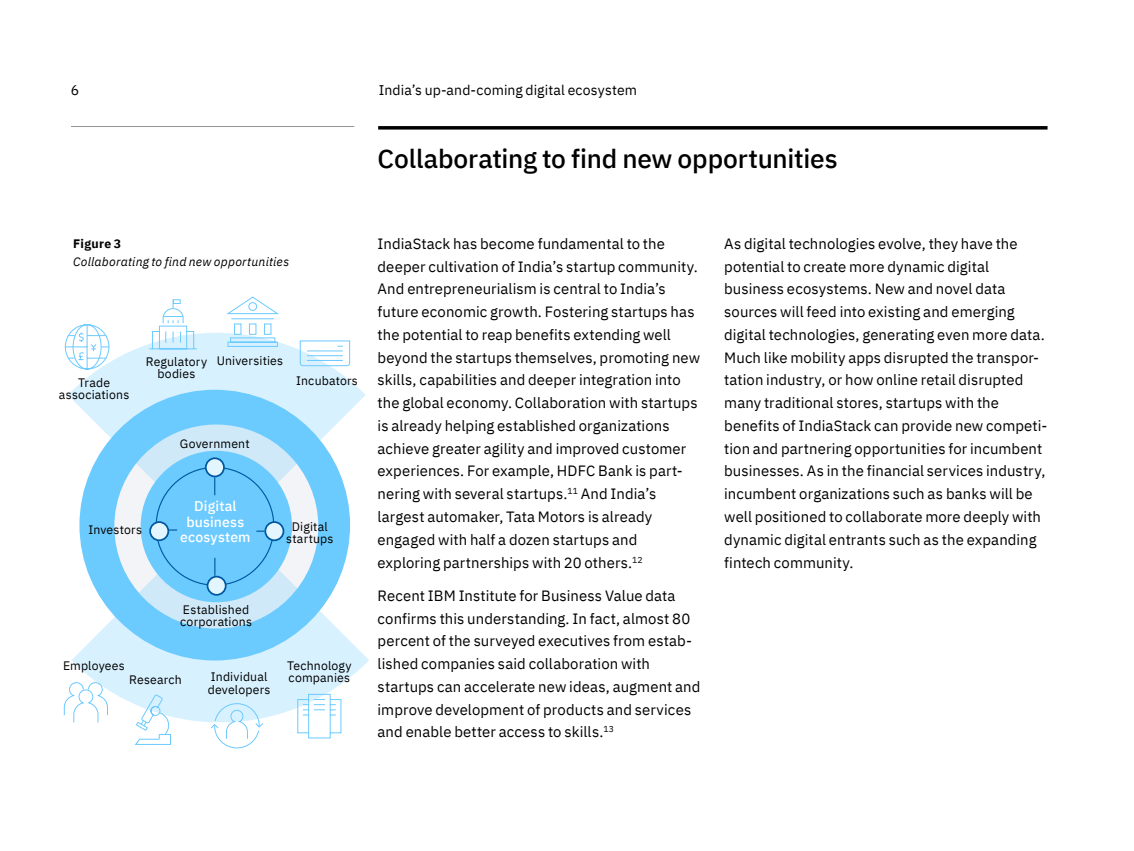
<style>
.page{position:relative;width:1134px;height:851px;background:#fff}
.page>*{position:absolute;margin:0;border:0;box-sizing:border-box;transform-origin:0 0}
.Head_1__15_15__Span{font:500 26.25px "IBM Plex Sans";letter-spacing:-.005em;color:#000}
.Body_Light__8_5_13{font:14.88px/22.8px "IBM Plex Sans";letter-spacing:.005em;color:#000}
.t1{font:14px "IBM Plex Sans";letter-spacing:.01em;color:#000}
.Head_2__10_10{font:500 14px/15.8px "IBM Plex Sans";letter-spacing:.015em;color:#fff;text-align:center}
.Head_2__10_10-2{font:12.25px/12.2px "IBM Plex Sans";letter-spacing:.015em;color:#000;text-align:center}
.Exhibit_Body_1__7_10{font:italic 12.25px "IBM Plex Sans";letter-spacing:.015em;color:#000}
.Exhibit_Head_1{font:700 12.25px "IBM Plex Sans";letter-spacing:.025em;color:#000}
</style>
<div class="page">
<svg style="left:71px;top:545px;width:298px;height:194px"></svg>
<svg style="left:68px;top:314px;width:297px;height:231px"></svg>
<div style="left:156px;top:467px;width:118px;height:118px;background:#6ccaff;border-radius:50%"></div>
<svg style="left:210px;top:702px;width:54px;height:46px"></svg>
<div style="left:265px;top:522px;width:18px;height:18px;background:#e3f6ff;border-radius:50%"></div>
<div style="left:264px;top:521px;width:20px;height:20px;border:2px solid #0058a1;border-radius:50%"></div>
<div style="left:206px;top:458px;width:18px;height:18px;background:#e3f6ff;border-radius:50%"></div>
<div style="left:205px;top:457px;width:20px;height:20px;border:2px solid #0058a1;border-radius:50%"></div>
<div style="left:208px;top:576px;width:18px;height:18px;background:#e3f6ff;border-radius:50%"></div>
<div style="left:207px;top:575px;width:20px;height:20px;border:2px solid #0058a1;border-radius:50%"></div>
<div style="left:150px;top:522px;width:18px;height:18px;background:#e3f6ff;border-radius:50%"></div>
<div style="left:149px;top:521px;width:20px;height:20px;border:2px solid #0058a1;border-radius:50%"></div>
<svg style="left:214px;top:558px;width:1px;height:17px"></svg>
<svg style="left:134px;top:694px;width:37px;height:51px"></svg>
<svg style="left:148px;top:299px;width:50px;height:51px"></svg>
<div style="left:173px;top:299px;width:8px;height:5px;border:1px solid #6ccaff"></div>
<svg style="left:227px;top:296px;width:52px;height:18px"></svg>
<hr style="left:231px;top:318px;width:43px;height:1px;background:#6ccaff">
<svg style="left:227px;top:323px;width:51px;height:24px"></svg>
<div style="left:248px;top:302px;width:9px;height:9px;border:1px solid #6ccaff;border-radius:50%"></div>
<svg style="left:64px;top:324px;width:46px;height:46px"></svg>
<svg style="left:299px;top:340px;width:52px;height:26px"></svg>
<svg style="left:297px;top:693px;width:45px;height:45px"></svg>
<svg style="left:63px;top:681px;width:45px;height:42px"></svg>
<svg style="left:214px;top:477px;width:1px;height:18px"></svg>
<svg style="left:378px;top:126px;width:670px;height:4px;background:#1f1f1f"></svg>
<hr style="left:71px;top:126px;width:283px;height:1px;background:#939598">
<p class="t1" style="left:71px;top:79px;width:10px">6</p>
<p class="t1" style="left:379px;top:79px;width:260px">India’s up-and-coming digital ecosystem</p>
<p class="Head_1__15_15__Span" style="left:378px;top:138px;width:462px">Collaborating to find new opportunities</p>
<p class="Exhibit_Head_1" style="left:73px;top:234px;width:50px">Figure 3</p>
<p class="Exhibit_Body_1__7_10" style="left:73px;top:252px;width:217px">Collaborating to find new opportunities</p>
<p class="Head_2__10_10-2" style="left:59px;top:375px;width:72px">Trade associations</p>
<p class="Head_2__10_10-2" style="left:146px;top:354px;width:63px">Regulatory bodies</p>
<p class="Head_2__10_10-2" style="left:217px;top:353px;width:68px">Universities</p>
<p class="Head_2__10_10-2" style="left:296px;top:374px;width:63px">Incubators</p>
<p class="Head_2__10_10-2" style="left:180px;top:436px;width:71px">Government</p>
<p class="Head_2__10_10-2" style="left:89px;top:522px;width:55px">Investors</p>
<p class="Head_2__10_10" style="left:180px;top:497px;width:72px">Digital business ecosystem</p>
<p class="Head_2__10_10-2" style="left:180px;top:602px;width:73px;text-align:left">Established corporations</p>
<p class="Head_2__10_10-2" style="left:286px;top:519px;width:49px">Digital startups</p>
<p class="Head_2__10_10-2" style="left:63px;top:658px;width:63px">Employees</p>
<p class="Head_2__10_10-2" style="left:129px;top:672px;width:54px">Research</p>
<p class="Head_2__10_10-2" style="left:208px;top:669px;width:64px;text-align:left">Individual developers</p>
<p class="Head_2__10_10-2" style="left:287px;top:658px;width:66px;text-align:left">Technology companies</p>
<p class="Body_Light__8_5_13" style="left:378px;top:231px;width:324px">IndiaStack has become fundamental to the deeper cultivation of India’s startup community.<br>And entrepreneurialism is central to India’s future economic growth. Fostering startups has the potential to reap benefits extending well beyond the startups themselves, promoting new skills, capabilities and deeper integration into the global economy. Collaboration with startups is already helping established organizations achieve greater agility and improved customer experiences. For example, HDFC Bank is part&shy;nering with several startups.<sup>11</sup> And India’s largest automaker, Tata Motors is already engaged with half a dozen startups and exploring partnerships with 20 others.<sup>12</sup></p>
<p class="Body_Light__8_5_13" style="left:378px;top:583px;width:324px">Recent IBM Institute for Business Value data confirms this understanding. In fact, almost 80 percent of the surveyed executives from estab&shy;lished companies said collaboration with startups can accelerate new ideas, augment and improve development of products and services and enable better access to skills.<sup>13</sup></p>
<p class="Body_Light__8_5_13" style="left:724px;top:231px;width:325px">As digital technologies evolve, they have the potential to create more dynamic digital business ecosystems. New and novel data sources will feed into existing and emerging digital technologies, generating even more data.<br>Much like mobility apps disrupted the transpor&shy;tation industry, or how online retail disrupted many traditional stores, startups with the benefits of IndiaStack can provide new competi&shy;tion and partnering opportunities for incumbent businesses. As in the financial services industry, incumbent organizations such as banks will be well positioned to collaborate more deeply with dynamic digital entrants such as the expanding fintech community.</p>
</div>
